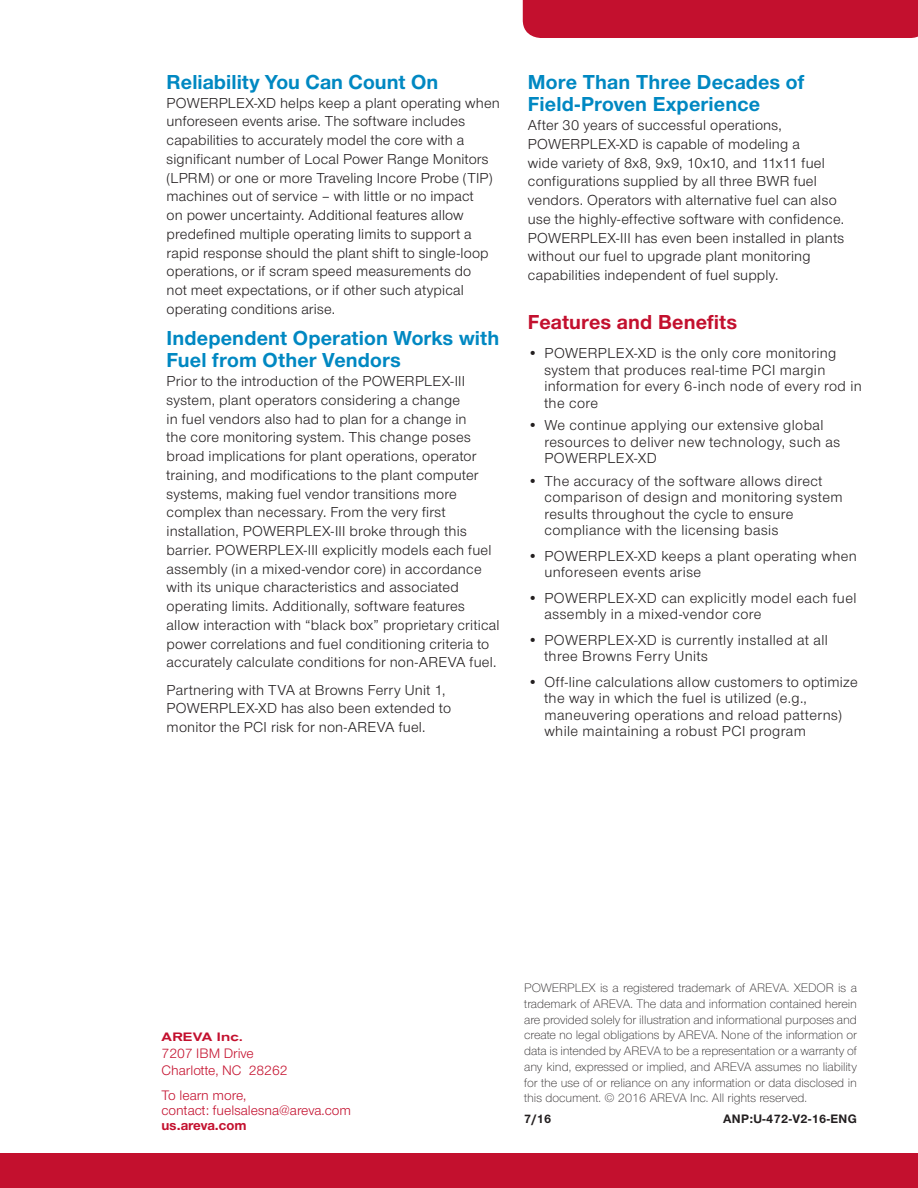
<style>
.page{position:relative;width:918px;height:1188px;background:#fff}
.page>*{position:absolute;margin:0;border:0;box-sizing:border-box;transform-origin:0 0}
.Copy_SubHead{font:700 21px/22.5px "Nimbus AREVA";letter-spacing:.01em;color:#0088c2}
.Features_and_Benefit{font:700 21px "Nimbus AREVA";letter-spacing:.01em;color:#c3102e}
.Copy_SubHead-2{font:15px/18.8px "Nimbus AREVA";letter-spacing:.015em;color:#231f20}
.text{font:15px/16.5px "Nimbus AREVA";letter-spacing:.025em;color:#231f20}
.contact_info{font:14.25px/15px "Nimbus AREVA";color:#c3102e}
.contact_info-2{font:14.25px/17.1px "Nimbus AREVA";color:#c5122f}
.Copyright_text{font:300 12.75px/15.8px "Nimbus AREVA";letter-spacing:-.005em;color:#231f20;text-align:justify}
.date___PB_identity{font:700 12.75px "Nimbus AREVA";letter-spacing:.03em;color:#231f20}
.AREVA_NP{font:500 expanded 12px "Akzidenz Grotesk BE";letter-spacing:.02em;color:#c3102e}
.s1{font-weight:700}
</style>
<div class="page">
<div style="left:0;top:1154px;width:918px;height:34px;background:#c3102e"></div>
<div style="left:523px;top:0;width:395px;height:38px;background:#c3102e"></div>
<p class="Copy_SubHead" style="left:167px;top:71px;width:273px">Reliability You Can Count On</p>
<p class="Copy_SubHead-2" style="left:167px;top:94px;width:335px">POWERPLEX-XD helps keep a plant operating when unforeseen events arise. The software includes capabilities to accurately model the core with a significant number of Local Power Range Monitors (LPRM) or one or more Traveling Incore Probe (TIP) machines out of service – with little or no impact<br>on power uncertainty. Additional features allow predefined multiple operating limits to support a rapid response should the plant shift to single-loop operations, or if scram speed measurements do<br>not meet expectations, or if other such atypical operating conditions arise.</p>
<p class="Copy_SubHead" style="left:167px;top:327px;width:334px">Independent Operation Works with<br>Fuel from Other Vendors</p>
<p class="Copy_SubHead-2" style="left:167px;top:372px;width:335px">Prior to the introduction of the POWERPLEX-III system, plant operators considering a change<br>in fuel vendors also had to plan for a change in<br>the core monitoring system. This change poses broad implications for plant operations, operator training, and modifications to the plant computer systems, making fuel vendor transitions more complex than necessary. From the very first installation, POWERPLEX-III broke through this barrier. POWERPLEX-III explicitly models each fuel assembly (in a mixed-vendor core) in accordance with its unique characteristics and associated operating limits. Additionally, software features allow interaction with “black box” proprietary critical power correlations and fuel conditioning criteria to accurately calculate conditions for non-AREVA fuel.</p>
<p class="Copy_SubHead-2" style="left:167px;top:681px;width:286px">Partnering with TVA at Browns Ferry Unit 1,<br>POWERPLEX-XD has also been extended to monitor the PCI risk for non-AREVA fuel.</p>
<p class="Copy_SubHead" style="left:528px;top:71px;width:278px">More Than Three Decades of<br>Field-Proven Experience</p>
<p class="Copy_SubHead-2" style="left:528px;top:116px;width:318px">After 30 years of successful operations, POWERPLEX-XD is capable of modeling a<br>wide variety of 8x8, 9x9, 10x10, and 11x11 fuel configurations supplied by all three BWR fuel vendors. Operators with alternative fuel can also use the highly-effective software with confidence.<br>POWERPLEX-III has even been installed in plants without our fuel to upgrade plant monitoring capabilities independent of fuel supply.</p>
<p class="Features_and_Benefit" style="left:528px;top:309px;width:211px">Features and Benefits</p>
<p class="text" style="left:544px;top:345px;width:319px;text-indent:-16px">• POWERPLEX-XD is the only core monitoring system that produces real-time PCI margin information for every 6-inch node of every rod in the core</p>
<p class="text" style="left:544px;top:417px;width:297px;text-indent:-16px">• We continue applying our extensive global resources to deliver new technology, such as<br>POWERPLEX-XD</p>
<p class="text" style="left:544px;top:473px;width:300px;text-indent:-16px">• The accuracy of the software allows direct comparison of design and monitoring system results throughout the cycle to ensure compliance with the licensing basis</p>
<p class="text" style="left:544px;top:548px;width:314px;text-indent:-16px">• POWERPLEX-XD keeps a plant operating when unforeseen events arise</p>
<p class="text" style="left:544px;top:590px;width:314px;text-indent:-16px">• POWERPLEX-XD can explicitly model each fuel assembly in a mixed-vendor core</p>
<p class="text" style="left:544px;top:632px;width:285px;text-indent:-16px">• POWERPLEX-XD is currently installed at all three Browns Ferry Units</p>
<p class="text" style="left:544px;top:674px;width:315px;text-indent:-16px">• Off-line calculations allow customers to optimize the way in which the fuel is utilized (e.g., maneuvering operations and reload patterns) while maintaining a robust PCI program</p>
<p class="AREVA_NP" style="left:162px;top:1030px;width:83px">AREVA Inc.</p>
<p class="contact_info-2" style="left:162px;top:1045px;width:128px">7207 IBM Drive<br>Charlotte, NC 28262</p>
<p class="contact_info" style="left:162px;top:1088px;width:191px">To learn more,<br>contact: fuelsalesna@areva.com <span class="s1">us.areva.com</span></p>
<p class="Copyright_text" style="left:524px;top:980px;width:334px">POWERPLEX is a registered trademark of AREVA. XEDOR is a trademark of AREVA. The data and information contained herein are provided solely for illustration and informational purposes and create no legal obligations by AREVA. None of the information or data is intended by AREVA to be a representation or a warranty of any kind, expressed or implied, and AREVA assumes no liability for the use of or reliance on any information or data disclosed in this document. © 2016 AREVA Inc. All rights reserved.</p>
<p class="date___PB_identity" style="left:524px;top:1111px;width:28px">7/16</p>
<p class="date___PB_identity" style="left:723px;top:1111px;width:135px">ANP:U-472-V2-16-ENG</p>
</div>
